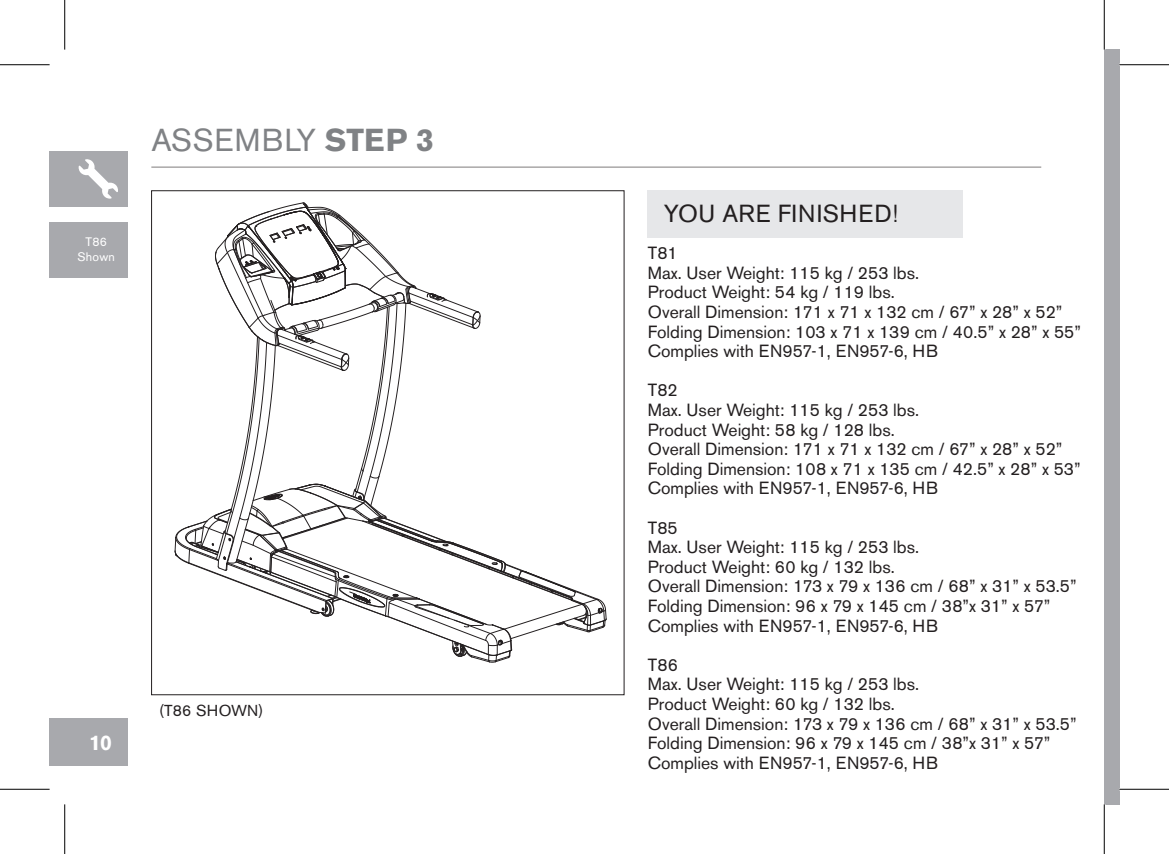
<style>
.page{position:relative;width:1169px;height:854px;background:#fff}
.page>*{position:absolute;margin:0;border:0;box-sizing:border-box;transform-origin:0 0}
.t1{font:31.5px "Akzidenz Grotesk BE";letter-spacing:.02em;color:#808285}
.t2{font:24.5px "Akzidenz Grotesk BE";letter-spacing:.02em;color:#231f20}
.t3{font:700 21px "Akzidenz Grotesk BE";color:#fff}
.t4{font:17.5px/19.6px "Akzidenz Grotesk BE";color:#231f20}
.t5{font:15.75px "Akzidenz Grotesk BE";letter-spacing:.01em;color:#231f20}
.t6{font:12.25px/14.7px "Akzidenz Grotesk BE";letter-spacing:.02em;color:#fff;text-align:center}
.s1{font-weight:700}
</style>
<div class="page">
<div style="left:1104px;top:50px;width:15px;height:754px;background:#a8a9ad"></div>
<div style="left:50px;top:718px;width:78px;height:48px;background:#a8a9ad"></div>
<div style="left:50px;top:151px;width:78px;height:55px;background:#a8a9ad"></div>
<svg style="left:78px;top:159px;width:40px;height:40px"></svg>
<div style="left:50px;top:222px;width:78px;height:55px;background:#a8a9ad"></div>
<hr style="left:151px;top:167px;width:890px;height:1px;background:#7e7b7b">
<div style="left:648px;top:191px;width:315px;height:47px;background:#e6e7e9"></div>
<svg style="left:175px;top:203px;width:431px;height:460px"></svg>
<hr style="left:0;top:64px;width:50px;height:1px;background:#000">
<hr style="left:1119px;top:64px;width:50px;height:1px;background:#000">
<hr style="left:0;top:789px;width:50px;height:1px;background:#000">
<hr style="left:1119px;top:789px;width:50px;height:1px;background:#000">
<hr style="left:64px;top:0;width:1px;height:50px;background:#000">
<hr style="left:64px;top:804px;width:1px;height:50px;background:#000">
<hr style="left:1104px;top:0;width:1px;height:50px;background:#000">
<hr style="left:1104px;top:804px;width:1px;height:50px;background:#000">
<p class="t6" style="left:77px;top:235px;width:39px">T86<br>Shown</p>
<h1 class="t1" style="left:151px;top:122px;width:284px">ASSEMBLY <span class="s1">STEP 3</span></h1>
<p class="t3" style="left:89px;top:730px;width:24px">10</p>
<p class="t5" style="left:159px;top:701px;width:106px">(T86 SHOWN)</p>
<h2 class="t2" style="left:664px;top:198px;width:236px">YOU ARE FINISHED!</h2>
<p class="t4" style="left:648px;top:243px;width:435px">T81<br>Max. User Weight: 115 kg / 253 lbs.<br>Product Weight: 54 kg / 119 lbs.<br>Overall Dimension: 171 x 71 x 132 cm / 67” x 28” x 52” Folding Dimension: 103 x 71 x 139 cm / 40.5” x 28” x 55” Complies with EN957-1, EN957-6, HB</p>
<p class="t4" style="left:648px;top:380px;width:434px">T82<br>Max. User Weight: 115 kg / 253 lbs.<br>Product Weight: 58 kg / 128 lbs.<br>Overall Dimension: 171 x 71 x 132 cm / 67” x 28” x 52” Folding Dimension: 108 x 71 x 135 cm / 42.5” x 28” x 53” Complies with EN957-1, EN957-6, HB</p>
<p class="t4" style="left:648px;top:518px;width:430px">T85<br>Max. User Weight: 115 kg / 253 lbs.<br>Product Weight: 60 kg / 132 lbs.<br>Overall Dimension: 173 x 79 x 136 cm / 68” x 31” x 53.5” Folding Dimension: 96 x 79 x 145 cm / 38”x 31” x 57” Complies with EN957-1, EN957-6, HB</p>
<p class="t4" style="left:648px;top:655px;width:430px">T86<br>Max. User Weight: 115 kg / 253 lbs.<br>Product Weight: 60 kg / 132 lbs.<br>Overall Dimension: 173 x 79 x 136 cm / 68” x 31” x 53.5” Folding Dimension: 96 x 79 x 145 cm / 38”x 31” x 57” Complies with EN957-1, EN957-6, HB</p>
</div>
